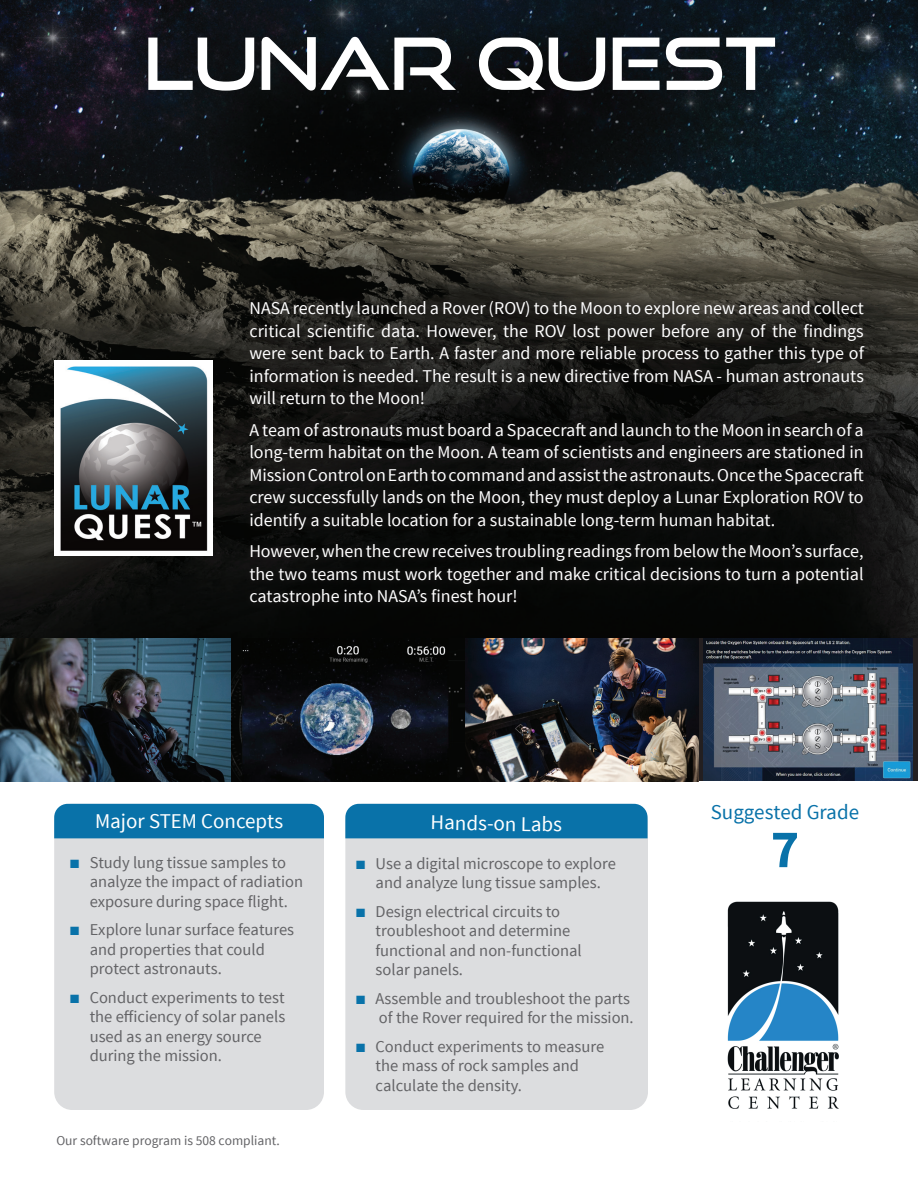
<style>
.page{position:relative;width:918px;height:1188px;background:#fff}
.page>*{position:absolute;margin:0;border:0;box-sizing:border-box;transform-origin:0 0}
.t1{font:72px "Good Times Rg";letter-spacing:-.01em;color:#fff}
.t2{font:700 54px "Source Sans Pro";color:#0972a9}
.t3{font:21px "Source Sans Pro";color:#fff}
.t4{font:21px "Source Sans Pro";color:#0972a9}
.t5{font:18px/22.5px "Source Sans Pro";color:#fff;text-align:justify}
.t6{font:16.5px/19.5px "Source Sans Pro";color:#636366}
.s1{color:#0972a9}
</style>
<div class="page">
<img style="left:0;top:0;width:918px;height:638px">
<img style="left:0;top:638px;width:698px;height:143px">
<svg style="left:698px;top:638px;width:220px;height:143px;background:#1f2128"></svg>
<img style="left:704px;top:639px;width:208px;height:142px">
<div style="left:54px;top:804px;width:270px;height:306px;background:#dcdddf;border-radius:18px"></div>
<div style="left:54px;top:804px;width:270px;height:34px;background:#0972a9"></div>
<div style="left:345px;top:804px;width:303px;height:306px;background:#dcdddf;border-radius:18px"></div>
<div style="left:345px;top:804px;width:303px;height:34px;background:#0972a9"></div>
<img style="left:54px;top:361px;width:159px;height:194px">
<svg style="left:242px;top:294px;width:629px;height:319px;background:#131311"></svg>
<img style="left:727px;top:901px;width:112px;height:208px">
<h1 class="t1" style="left:144px;top:20px;width:634px">LUNAR QuEST</h1>
<p class="t5" style="left:249px;top:297px;width:616px">NASA recently launched a Rover (ROV) to the Moon to explore new areas and collect critical scientific data. However, the ROV lost power before any of the findings were sent back to Earth. A faster and more reliable process to gather this type of information is needed. The result is a new directive from NASA - human astronauts will return to the Moon!</p>
<p class="t5" style="left:249px;top:419px;width:616px">A team of astronauts must board a Spacecraft and launch to the Moon in search of a long-term habitat on the Moon. A team of scientists and engineers are stationed in MissionControlonEarthtocommandandassisttheastronauts.OncetheSpacecraft crew successfully lands on the Moon, they must deploy a Lunar Exploration ROV to identify a suitable location for a sustainable long-term human habitat.</p>
<p class="t5" style="left:249px;top:540px;width:616px">However, when the crew receives troubling readings from below the Moon’s surface, the two teams must work together and make critical decisions to turn a potential catastrophe into NASA’s finest hour!</p>
<p class="t3" style="left:95px;top:808px;width:190px">Major STEM Concepts</p>
<p class="t3" style="left:431px;top:809px;width:133px;rotate:1deg">Hands-on Labs</p>
<p class="t6" style="left:90px;top:853px;width:215px;text-indent:-19px"><span class="s1">■</span> Study lung tissue samples to analyze the impact of radiation exposure during space flight.</p>
<p class="t6" style="left:90px;top:920px;width:206px;text-indent:-19px"><span class="s1">■</span> Explore lunar surface features and properties that could protect astronauts.</p>
<p class="t6" style="left:90px;top:988px;width:197px;text-indent:-19px"><span class="s1">■</span> Conduct experiments to test the efficiency of solar panels used as an energy source during the mission.</p>
<p class="t6" style="left:356px;top:854px;width:261px;text-align:center"><span class="s1">■</span> Use a digital microscope to explore and analyze lung tissue samples.</p>
<p class="t6" style="left:376px;top:902px;width:208px;text-indent:-19px"><span class="s1">■</span> Design electrical circuits to troubleshoot and determine functional and non-functional solar panels.</p>
<p class="t6" style="left:356px;top:989px;width:279px;text-align:right"><span class="s1">■</span> Assemble and troubleshoot the parts of the Rover required for the mission.</p>
<p class="t6" style="left:376px;top:1037px;width:230px;text-indent:-19px"><span class="s1">■</span> Conduct experiments to measure the mass of rock samples and calculate the density.</p>
<p class="t4" style="left:711px;top:799px;width:150px">Suggested Grade</p>
<h2 class="t2" style="left:771px;top:815px;width:30px">7</h2>
</div>
